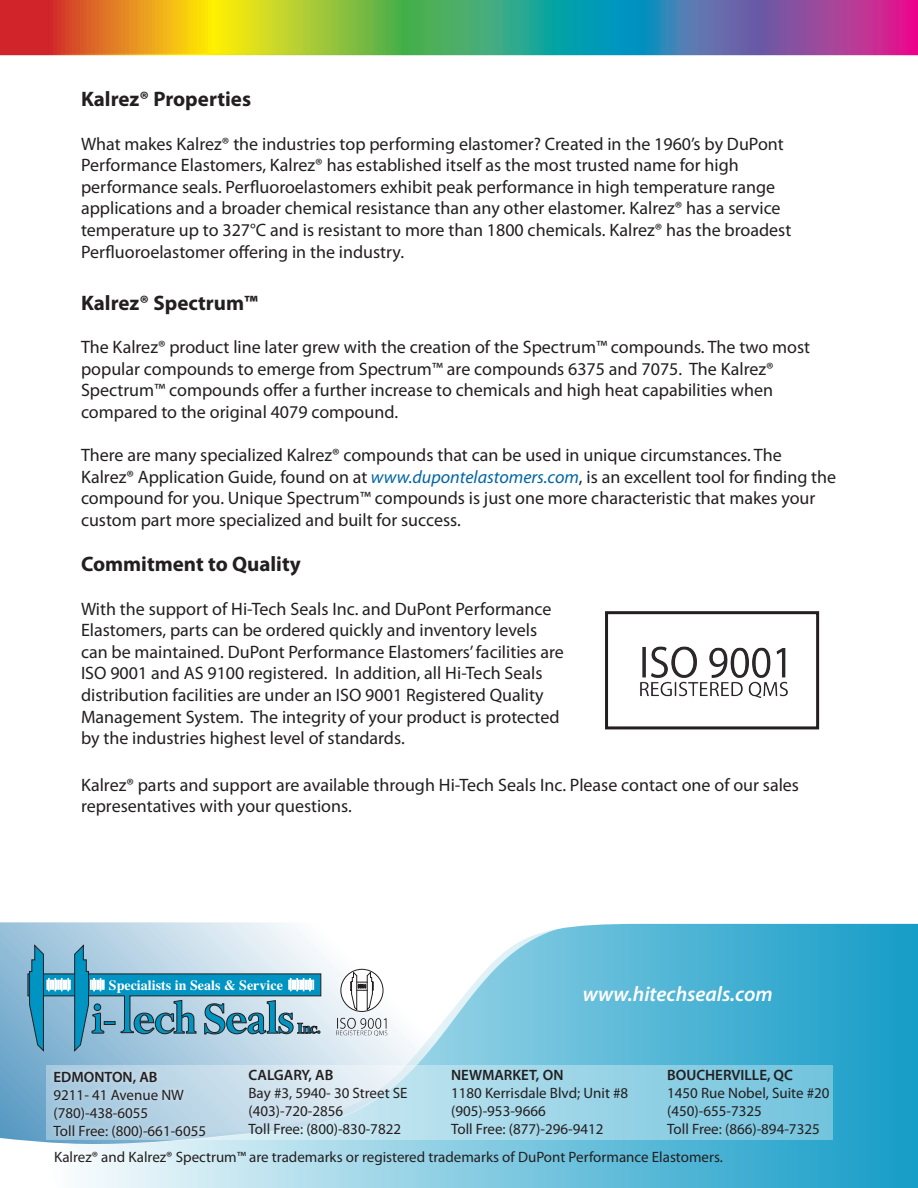
<style>
.page{position:relative;width:918px;height:1188px;background:#fff}
.page>*{position:absolute;margin:0;border:0;box-sizing:border-box;transform-origin:0 0}
.t1{font:700 21px "Myriad Pro";color:#231f20}
.t2{font:italic 600 21px "Myriad Pro";color:#fff}
.t3{font:18px/21.6px "Myriad Pro";color:#231f20}
.t4{font:15px "Myriad Pro";color:#231f20}
.t5{font:600 15px "Myriad Pro";color:#231f20}
.t6{font:700 14.1px "Times";color:#fff}
.s1{font-style:italic;color:#0065a4}
</style>
<div class="page">
<svg style="left:80px;top:924px;width:838px;height:264px;background:#55b7d6"></svg>
<div style="left:0;top:922px;width:630px;height:222px;background:#60bcd9"></div>
<svg style="left:0;top:922px;width:608px;height:224px;background:#b1d8e8"></svg>
<svg style="left:46px;top:1065px;width:787px;height:75px;background:#a8d7e8"></svg>
<div style="left:47px;top:1066px;width:163px;height:78px;background:#fff;opacity:.48"></div>
<svg style="left:28px;top:945px;width:293px;height:106px;background:#7eb7ce"></svg>
<img style="left:334px;top:1017px;width:56px;height:18px">
<img style="left:640px;top:646px;width:148px;height:51px">
<div style="left:605px;top:611px;width:214px;height:118px;border:3px solid #231f20"></div>
<div style="left:341px;top:969px;width:42px;height:42px;background:#fff;border-radius:50%"></div>
<div style="left:340px;top:969px;width:43px;height:43px;border:1px solid #231f20;border-radius:50%"></div>
<svg style="left:350px;top:972px;width:24px;height:38px"></svg>
<svg style="left:0;top:0;width:918px;height:55px;background:#898a66"></svg>
<p class="t1" style="left:81px;top:86px;width:172px">Kalrez® Properties</p>
<p class="t3" style="left:81px;top:132px;width:712px">What makes Kalrez® the industries top performing elastomer? Created in the 1960’s by DuPont Performance Elastomers, Kalrez® has established itself as the most trusted name for high performance seals. Perfluoroelastomers exhibit peak performance in high temperature range applications and a broader chemical resistance than any other elastomer. Kalrez® has a service temperature up to 327°C and is resistant to more than 1800 chemicals. Kalrez® has the broadest Perfluoroelastomer offering in the industry.</p>
<p class="t1" style="left:81px;top:289px;width:178px">Kalrez® Spectrum™</p>
<p class="t3" style="left:81px;top:336px;width:731px">The Kalrez® product line later grew with the creation of the Spectrum™ compounds. The two most popular compounds to emerge from Spectrum™ are compounds 6375 and 7075. The Kalrez® Spectrum™ compounds offer a further increase to chemicals and high heat capabilities when compared to the original 4079 compound.</p>
<p class="t3" style="left:81px;top:444px;width:757px">There are many specialized Kalrez® compounds that can be used in unique circumstances. The Kalrez® Application Guide, found on at <span class="s1">www.dupontelastomers.com</span>, is an excellent tool for finding the compound for you. Unique Spectrum™ compounds is just one more characteristic that makes your custom part more specialized and built for success.</p>
<p class="t1" style="left:81px;top:551px;width:221px">Commitment to Quality</p>
<p class="t3" style="left:81px;top:598px;width:484px">With the support of Hi-Tech Seals Inc. and DuPont Performance Elastomers, parts can be ordered quickly and inventory levels can be maintained. DuPont Performance Elastomers’ facilities are ISO 9001 and AS 9100 registered. In addition, all Hi-Tech Seals distribution facilities are under an ISO 9001 Registered Quality Management System. The integrity of your product is protected by the industries highest level of standards.</p>
<p class="t3" style="left:81px;top:773px;width:720px">Kalrez® parts and support are available through Hi-Tech Seals Inc. Please contact one of our sales representatives with your questions.</p>
<p class="t6" style="left:109px;top:971px;width:176px">Specialists in Seals &amp; Service</p>
<p class="t2" style="left:583px;top:981px;width:192px">www.hitechseals.com</p>
<p class="t5" style="left:54px;top:1068px;width:106px">EDMONTON, AB</p>
<p class="t4" style="left:54px;top:1086px;width:132px">9211- 41 Avenue NW</p>
<p class="t4" style="left:54px;top:1104px;width:96px">(780)-438-6055</p>
<p class="t4" style="left:54px;top:1122px;width:154px">Toll Free: (800)-661-6055</p>
<p class="t5" style="left:249px;top:1065px;width:86px">CALGARY, AB</p>
<p class="t4" style="left:249px;top:1084px;width:161px">Bay #3, 5940- 30 Street SE</p>
<p class="t4" style="left:249px;top:1102px;width:96px">(403)-720-2856</p>
<p class="t4" style="left:249px;top:1120px;width:154px">Toll Free: (800)-830-7822</p>
<p class="t5" style="left:451px;top:1065px;width:114px">NEWMARKET, ON</p>
<p class="t4" style="left:451px;top:1084px;width:179px">1180 Kerrisdale Blvd; Unit #8</p>
<p class="t4" style="left:451px;top:1102px;width:96px">(905)-953-9666</p>
<p class="t4" style="left:451px;top:1120px;width:154px">Toll Free: (877)-296-9412</p>
<p class="t5" style="left:667px;top:1065px;width:127px">BOUCHERVILLE, QC</p>
<p class="t4" style="left:667px;top:1084px;width:164px">1450 Rue Nobel, Suite #20</p>
<p class="t4" style="left:667px;top:1102px;width:96px">(450)-655-7325</p>
<p class="t4" style="left:667px;top:1120px;width:154px">Toll Free: (866)-894-7325</p>
<p class="t4" style="left:54px;top:1147px;width:670px">Kalrez® and Kalrez® Spectrum™ are trademarks or registered trademarks of DuPont Performance Elastomers.</p>
</div>
